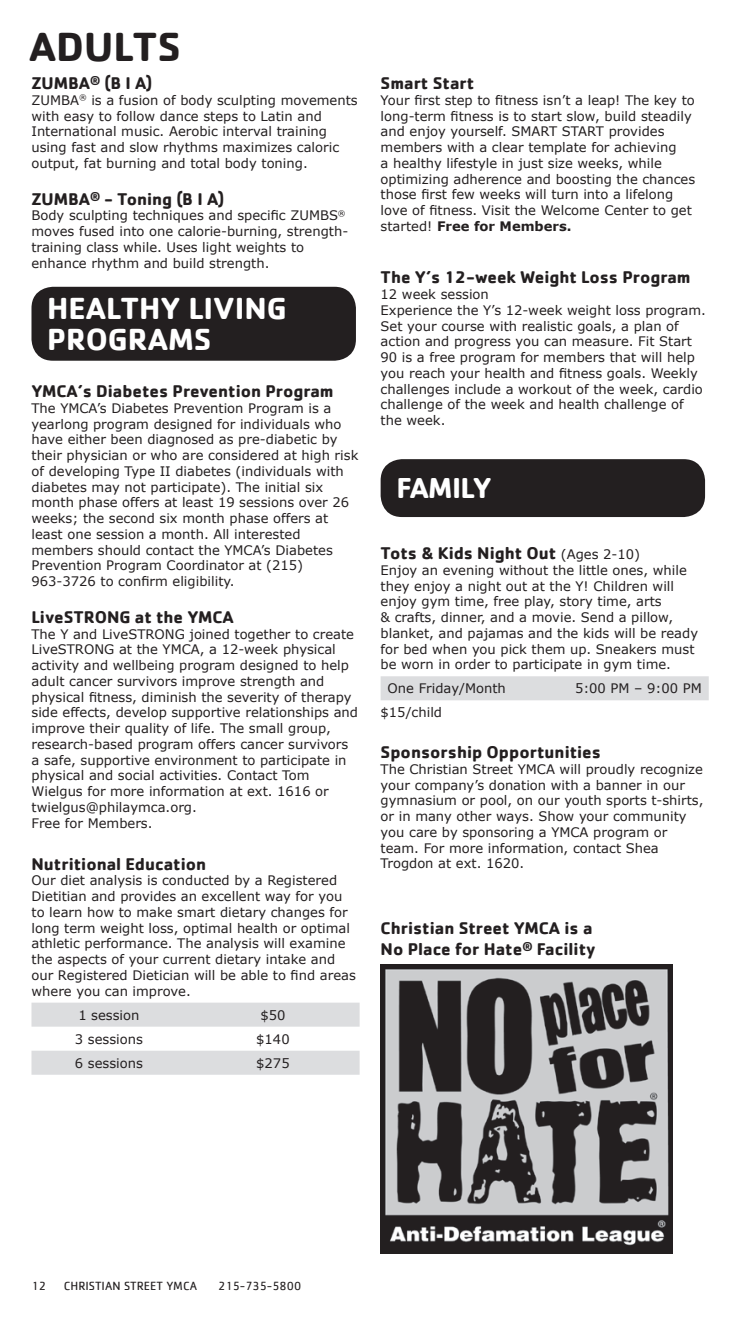
<style>
.page{position:relative;width:756px;height:1323px;background:#fff}
.page>*{position:absolute;margin:0;border:0;box-sizing:border-box;transform-origin:0 0}
.t1{font:700 42px "Cachet";color:#231f20}
.t2{font:700 31.5px/31.5px "Cachet";color:#fff}
.t3{font:700 29.75px "Cachet";letter-spacing:-.02em;color:#fff}
.t4{font:700 17.5px/21px "Cachet";color:#231f20}
.t5{font:13.12px/15.8px "Verdana";color:#231f20}
.t6{font:12.25px "Cachet";color:#231f20}
.s1{font-weight:700}
.s2{font-family:"Verdana";font-weight:400;font-size:13.12px}
</style>
<div class="page">
<div style="left:32px;top:287px;width:324px;height:74px;background:#231f20;border-radius:21px"></div>
<svg style="left:32px;top:1003px;width:328px;height:72px"></svg>
<div style="left:381px;top:459px;width:324px;height:58px;background:#231f20;border-radius:21px"></div>
<div style="left:381px;top:676px;width:328px;height:24px;background:#dcdddf"></div>
<img style="left:381px;top:964px;width:292px;height:290px">
<h1 class="t1" style="left:29px;top:19px;width:153px">ADULTS</h1>
<h3 class="t4" style="left:32px;top:72px;width:122px">ZUMBA<sup>®</sup> (B I A)</h3>
<p class="t5" style="left:31px;top:92px;width:328px">ZUMBA<sup>®</sup> is a fusion of body sculpting movements with easy to follow dance steps to Latin and International music. Aerobic interval training using fast and slow rhythms maximizes caloric output, fat burning and total body toning.</p>
<h3 class="t4" style="left:32px;top:188px;width:194px">ZUMBA<sup>®</sup> - Toning (B I A)</h3>
<p class="t5" style="left:31px;top:208px;width:318px">Body sculpting techniques and specific ZUMBS<sup>® </sup>moves fused into one calorie-burning, strength&shy;training class while. Uses light weights to enhance rhythm and build strength.</p>
<h2 class="t2" style="left:47px;top:291px;width:241px">HEALTHY LIVING<br>PROGRAMS</h2>
<h3 class="t4" style="left:32px;top:380px;width:304px">YMCA’s Diabetes Prevention Program</h3>
<p class="t5" style="left:32px;top:400px;width:328px">The YMCA’s Diabetes Prevention Program is a yearlong program designed for individuals who have either been diagnosed as pre-diabetic by their physician or who are considered at high risk of developing Type II diabetes (individuals with diabetes may not participate). The initial six month phase offers at least 19 sessions over 26 weeks; the second six month phase offers at least one session a month. All interested members should contact the YMCA’s Diabetes Prevention Program Coordinator at (215)<br>963-3726 to confirm eligibility.</p>
<h3 class="t4" style="left:32px;top:606px;width:204px">LiveSTRONG at the YMCA</h3>
<p class="t5" style="left:32px;top:626px;width:328px">The Y and LiveSTRONG joined together to create LiveSTRONG at the YMCA, a 12-week physical activity and wellbeing program designed to help adult cancer survivors improve strength and physical fitness, diminish the severity of therapy side effects, develop supportive relationships and improve their quality of life. The small group, research-based program offers cancer survivors a safe, supportive environment to participate in physical and social activities. Contact Tom Wielgus for more information at ext. 1616 or twielgus@philaymca.org.<br>Free for Members.</p>
<h3 class="t4" style="left:32px;top:853px;width:176px">Nutritional Education</h3>
<p class="t5" style="left:32px;top:873px;width:326px">Our diet analysis is conducted by a Registered Dietitian and provides an excellent way for you to learn how to make smart dietary changes for long term weight loss, optimal health or optimal athletic performance. The analysis will examine the aspects of your current dietary intake and our Registered Dietician will be able to find areas where you can improve.</p>
<p class="t5" style="left:78px;top:1007px;width:63px">1 session</p>
<p class="t5" style="left:260px;top:1007px;width:27px">$50</p>
<p class="t5" style="left:75px;top:1031px;width:70px">3 sessions</p>
<p class="t5" style="left:256px;top:1031px;width:35px">$140</p>
<p class="t5" style="left:75px;top:1055px;width:70px">6 sessions</p>
<p class="t5" style="left:256px;top:1055px;width:35px">$275</p>
<h3 class="t4" style="left:381px;top:72px;width:95px">Smart Start</h3>
<p class="t5" style="left:381px;top:92px;width:316px">Your first step to fitness isn’t a leap! The key to long-term fitness is to start slow, build steadily and enjoy yourself. SMART START provides members with a clear template for achieving<br>a healthy lifestyle in just size weeks, while optimizing adherence and boosting the chances those first few weeks will turn into a lifelong love of fitness. Visit the Welcome Center to get started! <span class="s1">Free for Members.</span></p>
<h3 class="t4" style="left:381px;top:266px;width:312px">The Y’s 12-week Weight Loss Program</h3>
<p class="t5" style="left:381px;top:286px;width:327px">12 week session<br>Experience the Y’s 12-week weight loss program.<br>Set your course with realistic goals, a plan of action and progress you can measure. Fit Start 90 is a free program for members that will help you reach your health and fitness goals. Weekly challenges include a workout of the week, cardio challenge of the week and health challenge of the week.</p>
<h3 class="t3" style="left:396px;top:469px;width:97px">FAMILY</h3>
<h3 class="t4" style="left:381px;top:542px;width:261px">Tots &amp; Kids Night Out <span class="s2">(Ages 2-10)</span></h3>
<p class="t5" style="left:381px;top:562px;width:319px">Enjoy an evening without the little ones, while they enjoy a night out at the Y! Children will enjoy gym time, free play, story time, arts<br>&amp; crafts, dinner, and a movie. Send a pillow, blanket, and pajamas and the kids will be ready for bed when you pick them up. Sneakers must be worn in order to participate in gym time.</p>
<p class="t5" style="left:388px;top:681px;width:120px">One Friday/Month</p>
<p class="t5" style="left:575px;top:681px;width:128px">5:00 PM – 9:00 PM</p>
<p class="t5" style="left:381px;top:704px;width:63px">$15/child</p>
<h3 class="t4" style="left:381px;top:741px;width:222px">Sponsorship Opportunities</h3>
<p class="t5" style="left:381px;top:761px;width:324px">The Christian Street YMCA will proudly recognize your company’s donation with a banner in our gymnasium or pool, on our youth sports t-shirts, or in many other ways. Show your community you care by sponsoring a YMCA program or team. For more information, contact Shea Trogdon at ext. 1620.</p>
<h3 class="t4" style="left:381px;top:917px;width:217px">Christian Street YMCA is a<br>No Place for Hate<sup>®</sup> Facility</h3>
<p class="t6" style="left:32px;top:1278px;width:16px">12</p>
<p class="t6" style="left:64px;top:1278px;width:135px">CHRISTIAN STREET YMCA</p>
<p class="t6" style="left:218px;top:1278px;width:84px">215-735-5800</p>
</div>
